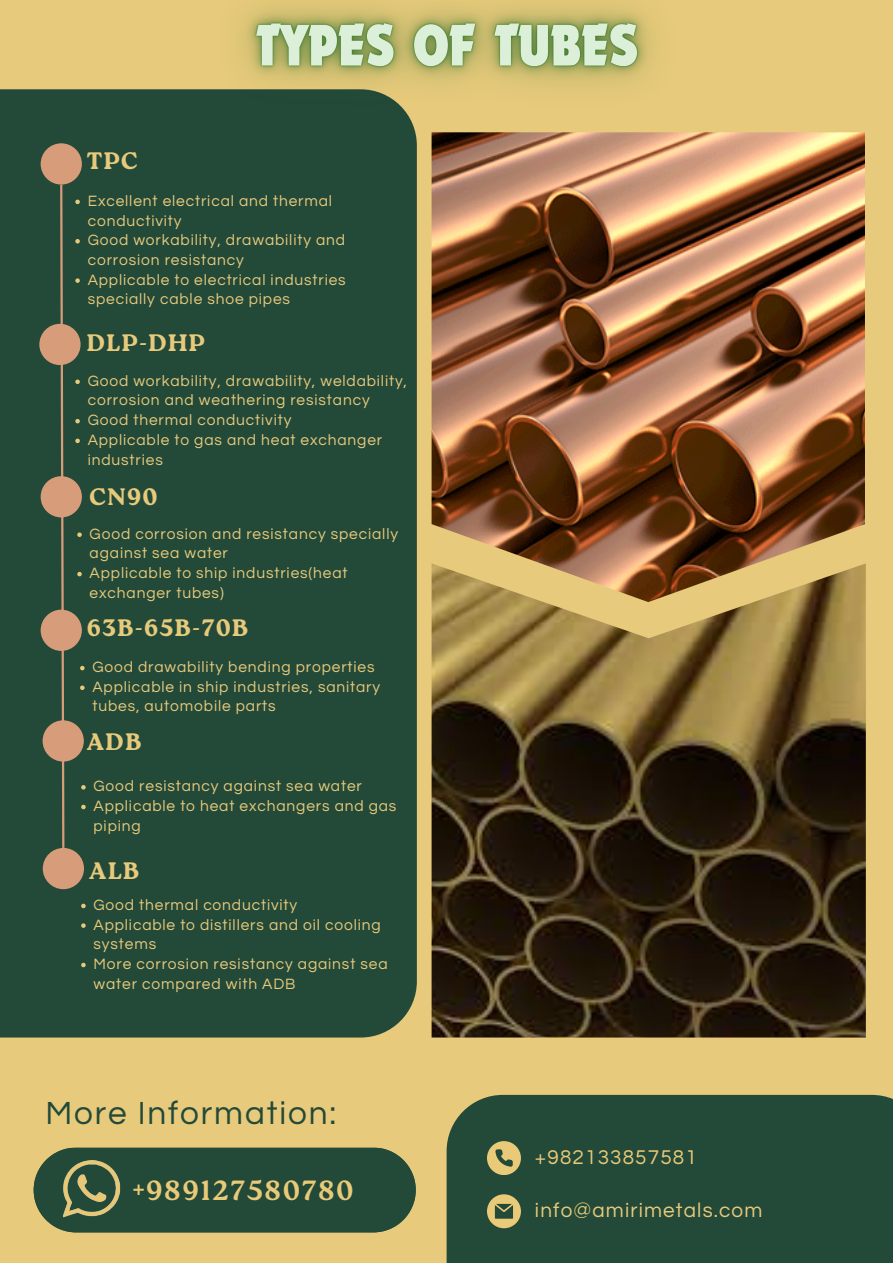
<style>
.page{position:relative;width:893px;height:1263px;background:#e7ca7b}
.page>*{position:absolute;margin:0;border:0;box-sizing:border-box;transform-origin:0 0}
.t1{font:33.3px "Questrial";letter-spacing:.055em;color:#234939}
.t2{font:700 27.75px "Roca Two";letter-spacing:.055em;color:#e9ca78}
.t3{font:23.77px "Roca Two Bl";letter-spacing:.055em;color:#e7ca7b}
.t4{font:20.7px "Questrial";letter-spacing:.055em;color:#e7ca7b}
.t5{font:20.7px "Questrial";letter-spacing:.055em;color:#e9ca78}
.t6{font:15.52px/19.6px "Questrial";letter-spacing:.055em;color:#e7ca7b}
</style>
<div class="page">
<div style="left:0;top:89px;width:417px;height:948px;background:#234939"></div>
<div style="left:446px;top:1095px;width:447px;height:168px;background:#234939"></div>
<div style="left:34px;top:1147px;width:382px;height:85px;background:#234939"></div>
<svg style="left:59px;top:185px;width:7px;height:663px;background:#5d634d"></svg>
<div style="left:39px;top:324px;width:42px;height:41px;background:#d79c79;border-radius:50%"></div>
<div style="left:41px;top:476px;width:41px;height:41px;background:#d79c79;border-radius:50%"></div>
<div style="left:41px;top:610px;width:41px;height:41px;background:#d79c79;border-radius:50%"></div>
<div style="left:43px;top:848px;width:41px;height:41px;background:#d79c79;border-radius:50%"></div>
<div style="left:43px;top:720px;width:41px;height:41px;background:#d79c79;border-radius:50%"></div>
<svg style="left:487px;top:1141px;width:34px;height:34px"></svg>
<svg style="left:487px;top:1194px;width:34px;height:34px"></svg>
<div style="left:41px;top:143px;width:41px;height:42px;background:#d79c79;border-radius:50%"></div>
<img style="left:431px;top:132px;width:434px;height:431px">
<img style="left:431px;top:563px;width:435px;height:474px">
<img style="left:60px;top:1158px;width:62px;height:62px">
<svg style="left:75px;top:380px;width:5px;height:4px"></svg>
<svg style="left:75px;top:419px;width:5px;height:4px"></svg>
<svg style="left:75px;top:439px;width:5px;height:4px"></svg>
<svg style="left:77px;top:532px;width:5px;height:5px"></svg>
<svg style="left:77px;top:572px;width:5px;height:4px"></svg>
<svg style="left:80px;top:666px;width:5px;height:4px"></svg>
<svg style="left:80px;top:685px;width:5px;height:5px"></svg>
<svg style="left:81px;top:785px;width:5px;height:4px"></svg>
<svg style="left:81px;top:805px;width:5px;height:4px"></svg>
<svg style="left:81px;top:904px;width:5px;height:4px"></svg>
<svg style="left:81px;top:923px;width:5px;height:5px"></svg>
<svg style="left:81px;top:963px;width:5px;height:4px"></svg>
<svg style="left:75px;top:200px;width:5px;height:4px"></svg>
<svg style="left:75px;top:239px;width:5px;height:4px"></svg>
<svg style="left:75px;top:278px;width:5px;height:5px"></svg>
<img style="left:181px;top:5px;width:531px;height:152px">
<p class="t3" style="left:87px;top:147px;width:52px">TPC</p>
<h5 class="t6" style="left:88px;top:191px;width:246px">Excellent electrical and thermal conductivity</h5>
<p class="t6" style="left:88px;top:231px;width:259px">Good workability, drawability and corrosion resistancy</p>
<h2 class="t6" style="left:88px;top:270px;width:259px">Applicable to electrical industries specially cable shoe pipes</h2>
<p class="t3" style="left:87px;top:329px;width:119px">DLP-DHP</p>
<p class="t6" style="left:88px;top:371px;width:321px">Good workability, drawability, weldability, corrosion and weathering resistancy</p>
<h4 class="t6" style="left:88px;top:411px;width:205px">Good thermal conductivity</h4>
<p class="t6" style="left:88px;top:430px;width:296px">Applicable to gas and heat exchanger industries</p>
<p class="t3" style="left:89px;top:482px;width:70px">CN90</p>
<h4 class="t6" style="left:90px;top:524px;width:310px">Good corrosion and resistancy specially against sea water</h4>
<p class="t6" style="left:90px;top:563px;width:259px">Applicable to ship industries(heat exchanger tubes)</p>
<p class="t3" style="left:87px;top:613px;width:163px">63B-65B-70B</p>
<h4 class="t6" style="left:92px;top:657px;width:284px">Good drawability bending properties</h4>
<h4 class="t6" style="left:92px;top:677px;width:289px">Applicable in ship industries, sanitary tubes, automobile parts</h4>
<p class="t3" style="left:87px;top:728px;width:56px">ADB</p>
<p class="t6" style="left:94px;top:777px;width:270px">Good resistancy against sea water</p>
<p class="t6" style="left:94px;top:796px;width:304px">Applicable to heat exchangers and gas piping</p>
<p class="t3" style="left:89px;top:857px;width:51px">ALB</p>
<p class="t6" style="left:94px;top:895px;width:205px">Good thermal conductivity</p>
<p class="t6" style="left:94px;top:915px;width:289px">Applicable to distillers and oil cooling systems</p>
<p class="t6" style="left:94px;top:954px;width:295px">More corrosion resistancy against sea water compared with ADB</p>
<p class="t1" style="left:46px;top:1097px;width:292px">More Information:</p>
<h4 class="t2" style="left:133px;top:1174px;width:222px">+989127580780</h4>
<p class="t5" style="left:535px;top:1147px;width:163px">+982133857581</p>
<h5 class="t4" style="left:535px;top:1200px;width:229px">info@amirimetals.com</h5>
</div>
